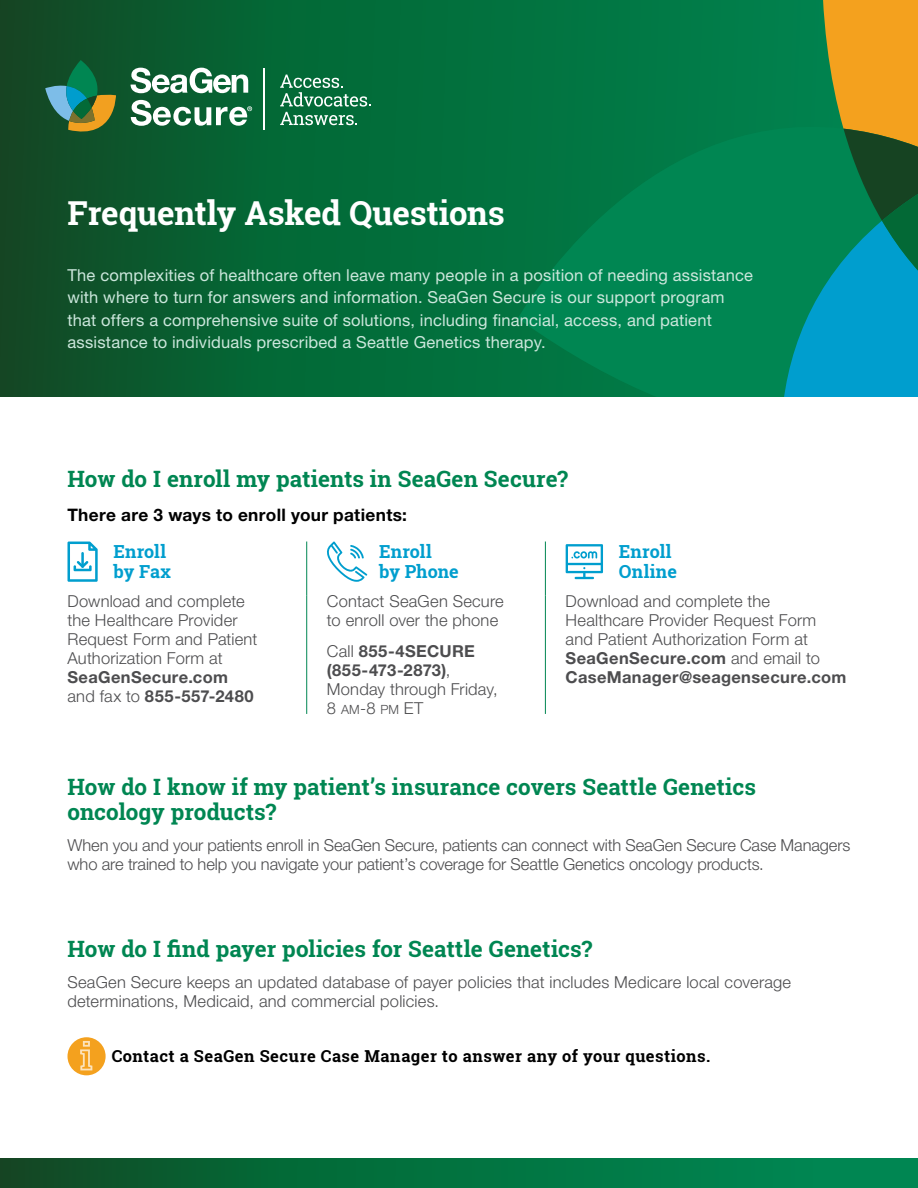
<style>
.page{position:relative;width:918px;height:1188px;background:#fff}
.page>*{position:absolute;margin:0;border:0;box-sizing:border-box;transform-origin:0 0}
.t1{font:700 33px "Roboto Slab";letter-spacing:-.01em;color:#fff}
.Question{font:700 22.5px/25.8px "Roboto Slab";color:#008652}
.contact_header{font:700 18px/20.7px "Roboto Slab";letter-spacing:.005em;color:#009ece}
.Body_header{font:700 17.25px "Helvetica Neue LT Pro";letter-spacing:.02em;color:#000}
.Body_copy{font:300 16.5px/18.9px "Helvetica Neue LT Pro";letter-spacing:.005em;color:#4d4d4f}
.Intro_copy{font:16.5px/22.4px "Helvetica Neue LT Pro";letter-spacing:.01em;color:#cce7dc}
.CTA{font:700 16.5px "Roboto Slab";letter-spacing:.03em;color:#000}
.Body_copy_1st{font:300 16.5px/18.9px "Helvetica Neue LT Pro";letter-spacing:.01em;color:#4d4d4f}
.s1{font-weight:700}
.s2{font-size:12.75px}
</style>
<div class="page">
<div style="left:0;top:1159px;width:918px;height:29px;background:linear-gradient(to right,#0d5026,#008f57)"></div>
<svg style="left:0;top:0;width:776px;height:396px;background:#066536"></svg>
<svg style="left:518px;top:105px;width:258px;height:291px;background:#00804c"></svg>
<svg style="left:776px;top:0;width:142px;height:396px;background:#348c66"></svg>
<svg style="left:45px;top:60px;width:71px;height:81px;background:#397047"></svg>
<svg style="left:131px;top:68px;width:117px;height:25px"></svg>
<svg style="left:131px;top:100px;width:121px;height:26px"></svg>
<hr style="left:264px;top:68px;width:1px;height:62px;background:#fff">
<svg style="left:280px;top:75px;width:91px;height:50px;background:#368961"></svg>
<hr style="left:306px;top:542px;width:1px;height:53px;background:#008652">
<hr style="left:306px;top:595px;width:1px;height:119px;background:#008652">
<hr style="left:545px;top:542px;width:1px;height:53px;background:#008652">
<hr style="left:545px;top:595px;width:1px;height:119px;background:#008652">
<svg style="left:67px;top:542px;width:31px;height:40px"></svg>
<svg style="left:327px;top:541px;width:40px;height:41px"></svg>
<svg style="left:566px;top:544px;width:37px;height:35px"></svg>
<div style="left:67px;top:1037px;width:39px;height:38px;background:#f4a11e;border-radius:50%"></div>
<svg style="left:80px;top:1041px;width:12px;height:29px"></svg>
<p class="t1" style="left:68px;top:191px;width:439px">Frequently Asked Questions</p>
<p class="Intro_copy" style="left:68px;top:264px;width:687px">The complexities of healthcare often leave many people in a position of needing assistance with where to turn for answers and information. SeaGen Secure is our support program that offers a comprehensive suite of solutions, including financial, access, and patient assistance to individuals prescribed a Seattle Genetics therapy.</p>
<p class="Question" style="left:68px;top:465px;width:502px">How do I enroll my patients in SeaGen Secure?</p>
<p class="Body_header" style="left:68px;top:504px;width:341px">There are 3 ways to enroll your patients:</p>
<p class="contact_header" style="left:113px;top:541px;width:59px">Enroll by Fax</p>
<p class="contact_header" style="left:379px;top:541px;width:81px">Enroll<br>by Phone</p>
<p class="contact_header" style="left:619px;top:541px;width:60px">Enroll<br>Online</p>
<p class="Body_copy" style="left:68px;top:591px;width:191px">Download and complete the Healthcare Provider<br>Request Form and Patient<br>Authorization Form at<br><span class="s1">SeaGenSecure.com </span>and fax to <span class="s1">855-557-2480</span></p>
<p class="Body_copy_1st" style="left:327px;top:591px;width:178px">Contact SeaGen Secure to enroll over the phone</p>
<p class="Body_copy" style="left:566px;top:591px;width:282px">Download and complete the<br>Healthcare Provider Request Form and Patient Authorization Form at<br><span class="s1">SeaGenSecure.com</span> and email to<br><span class="s1">CaseManager@seagensecure.com</span></p>
<p class="Body_copy" style="left:327px;top:641px;width:172px">Call <span class="s1">855-4SECURE (855-473-2873)</span>,<br>Monday through Friday,<br>8 <span class="s2">AM</span>-8 <span class="s2">PM</span> ET</p>
<p class="Question" style="left:68px;top:773px;width:690px">How do I know if my patient’s insurance covers Seattle Genetics oncology products?</p>
<p class="Body_copy" style="left:68px;top:836px;width:785px">When you and your patients enroll in SeaGen Secure, patients can connect with SeaGen Secure Case Managers who are trained to help you navigate your patient’s coverage for Seattle Genetics oncology products.</p>
<p class="Question" style="left:68px;top:936px;width:526px">How do I find payer policies for Seattle Genetics?</p>
<p class="Body_copy" style="left:68px;top:972px;width:725px">SeaGen Secure keeps an updated database of payer policies that includes Medicare local coverage determinations, Medicaid, and commercial policies.</p>
<p class="CTA" style="left:112px;top:1044px;width:600px">Contact a SeaGen Secure Case Manager to answer any of your questions.</p>
</div>
